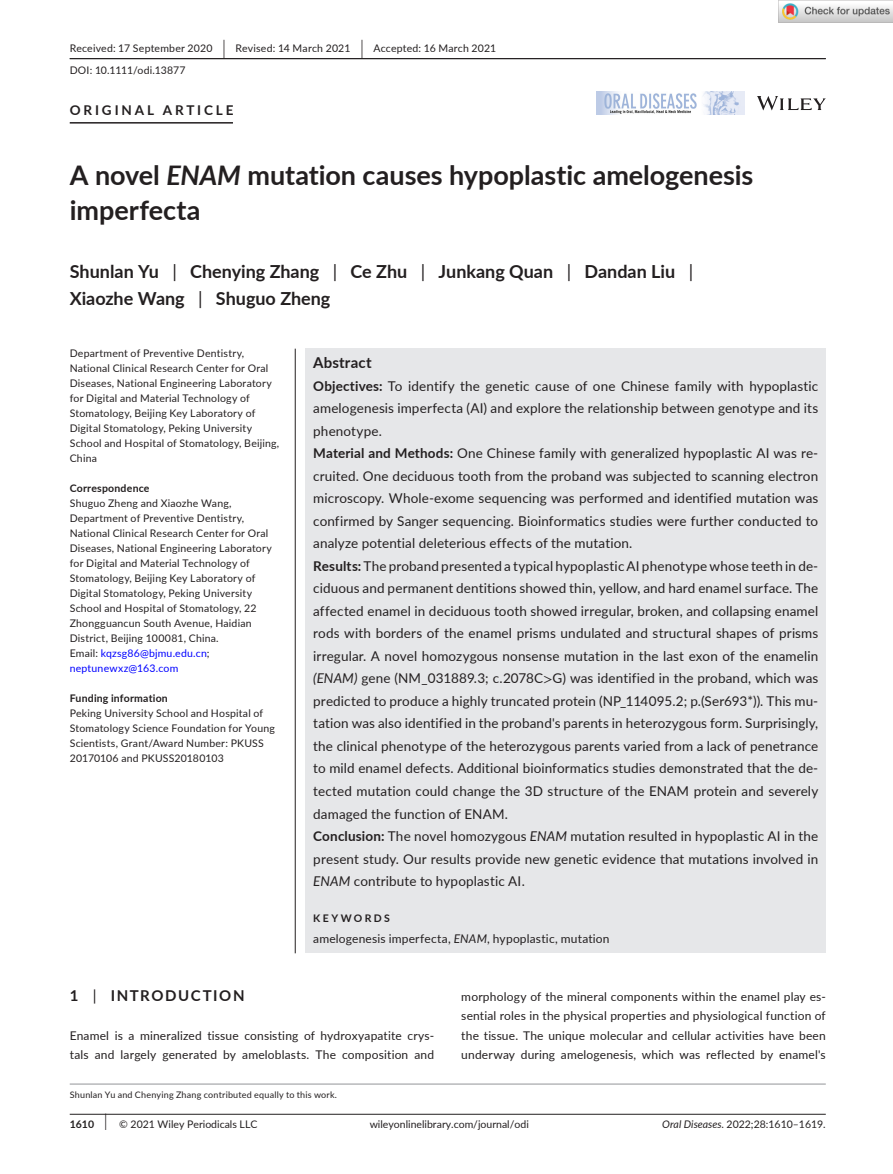
<style>
.page{position:relative;width:893px;height:1174px;background:#fff}
.page>*{position:absolute;margin:0;border:0;box-sizing:border-box;transform-origin:0 0}
.t1{font:700 27px/34.5px "Lato";color:#231f20}
.t2{font:700 18px/27px "Lato";color:#231f20}
.t3{font:700 15px "Lato";letter-spacing:.1em;color:#231f20}
.t4{font:700 15px "Lato";letter-spacing:.015em;color:#231f20}
.t5{font:13.5px/22.5px "Lato";letter-spacing:.01em;color:#231f20}
.t6{font:700 13.5px "Lato";letter-spacing:.215em;color:#231f20}
.t7{font:12px/19.5px "Lato";letter-spacing:.015em;color:#231f20}
.t8{font:10.5px/15px "Lato";letter-spacing:.02em;color:#231f20}
.t9{font:10.5px "Lato";color:#231f20}
.t10{font:700 10.5px "Lato";letter-spacing:.02em;color:#231f20}
.t11{font:700 10.5px "Lato";letter-spacing:.22em;color:#231f20}
.t12{font:9px "Lato";letter-spacing:.025em;color:#231f20}
.s1{font-size:19.65px}
.s2{font-style:italic}
.s3{font-weight:400}
.s4{color:#00f}
.s5{font-weight:700}
.s6{font-family:"STIX"}
.s7{font-size:17.4px}
</style>
<div class="page">
<hr style="left:70px;top:1113px;width:756px;height:1px;background:#231f20">
<svg style="left:757px;top:96px;width:69px;height:14px"></svg>
<img style="left:596px;top:92px;width:149px;height:22px">
<hr style="left:70px;top:58px;width:756px;height:1px;background:#231f20">
<hr style="left:70px;top:122px;width:163px;height:2px;background:#231f20">
<hr style="left:70px;top:1083px;width:756px;height:1px;background:#939598">
<div style="left:306px;top:349px;width:520px;height:604px;background:#e6e7e9"></div>
<hr style="left:295px;top:349px;width:1px;height:604px;background:#231f20">
<img style="left:779px;top:0;width:114px;height:23px">
<p class="t8" style="left:70px;top:37px;width:428px;line-height:21.8px">Received: 17 September 2020 <span class="s1">|</span> Revised: 14 March 2021 <span class="s1">|</span> Accepted: 16 March 2021<br>DOI: 10.1111/odi.13877</p>
<p class="t6" style="left:70px;top:100px;width:165px">ORIGINAL ARTICLE</p>
<h1 class="t1" style="left:70px;top:157px;width:685px">A novel <span class="s2">ENAM</span> mutation causes hypoplastic amelogenesis imperfecta</h1>
<h2 class="t2" style="left:70px;top:257px;width:625px">Shunlan Yu <span class="s3">|</span> Chenying Zhang <span class="s3">|</span> Ce Zhu <span class="s3">|</span> Junkang Quan <span class="s3">|</span> Dandan Liu <span class="s3">|<br></span>Xiaozhe Wang <span class="s3">|</span> Shuguo Zheng</h2>
<p class="t8" style="left:70px;top:345px;width:211px">Department of Preventive Dentistry, National Clinical Research Center for Oral Diseases, National Engineering Laboratory for Digital and Material Technology of Stomatology, Beijing Key Laboratory of Digital Stomatology, Peking University School and Hospital of Stomatology, Beijing, China</p>
<p class="t10" style="left:70px;top:480px;width:81px">Correspondence</p>
<p class="t8" style="left:70px;top:495px;width:204px">Shuguo Zheng and Xiaozhe Wang, Department of Preventive Dentistry, National Clinical Research Center for Oral Diseases, National Engineering Laboratory for Digital and Material Technology of Stomatology, Beijing Key Laboratory of Digital Stomatology, Peking University School and Hospital of Stomatology, 22<br>Zhongguancun South Avenue, Haidian District, Beijing 100081, China.<br>Email: <span class="s4">kqzsg86@bjmu.edu.cn</span>; <span class="s4">neptunewxz@163.com</span></p>
<p class="t10" style="left:70px;top:691px;width:100px">Funding information</p>
<p class="t8" style="left:70px;top:705px;width:207px">Peking University School and Hospital of Stomatology Science Foundation for Young Scientists, Grant/Award Number: PKUSS 20170106 and PKUSS20180103</p>
<p class="t4" style="left:313px;top:352px;width:60px">Abstract</p>
<p class="t5" style="left:313px;top:374px;width:507px"><span class="s5">Objectives:</span> To identify the genetic cause of one Chinese family with hypoplastic amelogenesis imperfecta (AI) and explore the relationship between genotype and its phenotype.<br><span class="s5">Material and Methods:</span> One Chinese family with generalized hypoplastic AI was re&shy;cruited. One deciduous tooth from the proband was subjected to scanning electron microscopy. Whole-exome sequencing was performed and identified mutation was confirmed by Sanger sequencing. Bioinformatics studies were further conducted to analyze potential deleterious effects of the mutation.<br><span class="s5">Results:</span> The proband presented a typical hypoplastic AI phenotype whose teeth in de&shy;ciduous and permanent dentitions showed thin, yellow, and hard enamel surface. The affected enamel in deciduous tooth showed irregular, broken, and collapsing enamel rods with borders of the enamel prisms undulated and structural shapes of prisms irregular. A novel homozygous nonsense mutation in the last exon of the enamelin <span class="s2">(ENAM)</span> gene (NM_031889.3; c.2078C<span class="s6">&gt;</span>G) was identified in the proband, which was predicted to produce a highly truncated protein (NP_114095.2; p.(Ser693*)). This mu&shy;tation was also identified in the proband's parents in heterozygous form. Surprisingly, the clinical phenotype of the heterozygous parents varied from a lack of penetrance to mild enamel defects. Additional bioinformatics studies demonstrated that the de&shy;tected mutation could change the 3D structure of the ENAM protein and severely damaged the function of ENAM.<br><span class="s5">Conclusion:</span> The novel homozygous <span class="s2">ENAM</span> mutation resulted in hypoplastic AI in the present study. Our results provide new genetic evidence that mutations involved in <span class="s2">ENAM</span> contribute to hypoplastic AI.</p>
<p class="t11" style="left:313px;top:910px;width:78px">KEYWORDS</p>
<p class="t7" style="left:313px;top:928px;width:298px">amelogenesis imperfecta, <span class="s2">ENAM</span>, hypoplastic, mutation</p>
<p class="t3" style="left:70px;top:984px;width:176px">1 <span class="s3">|</span> INTRODUCTION</p>
<p class="t7" style="left:70px;top:1025px;width:366px">Enamel is a mineralized tissue consisting of hydroxyapatite crys&shy;tals and largely generated by ameloblasts. The composition and</p>
<p class="t12" style="left:70px;top:1088px;width:269px">Shunlan Yu and Chenying Zhang contributed equally to this work.</p>
<p class="t7" style="left:461px;top:986px;width:366px;text-align:justify">morphology of the mineral components within the enamel play es&shy;sential roles in the physical properties and physiological function of the tissue. The unique molecular and cellular activities have been underway during amelogenesis, which was reflected by enamel's</p>
<p class="t9" style="left:70px;top:1116px;width:189px"><span class="s5">1610</span> <span class="s7">|</span> © 2021 Wiley Periodicals LLC</p>
<p class="t9" style="left:370px;top:1116px;width:161px">wileyonlinelibrary.com/journal/odi</p>
<p class="t9" style="left:662px;top:1116px;width:165px"><span class="s2">Oral Diseases.</span> 2022;28:1610–1619.</p>
</div>
